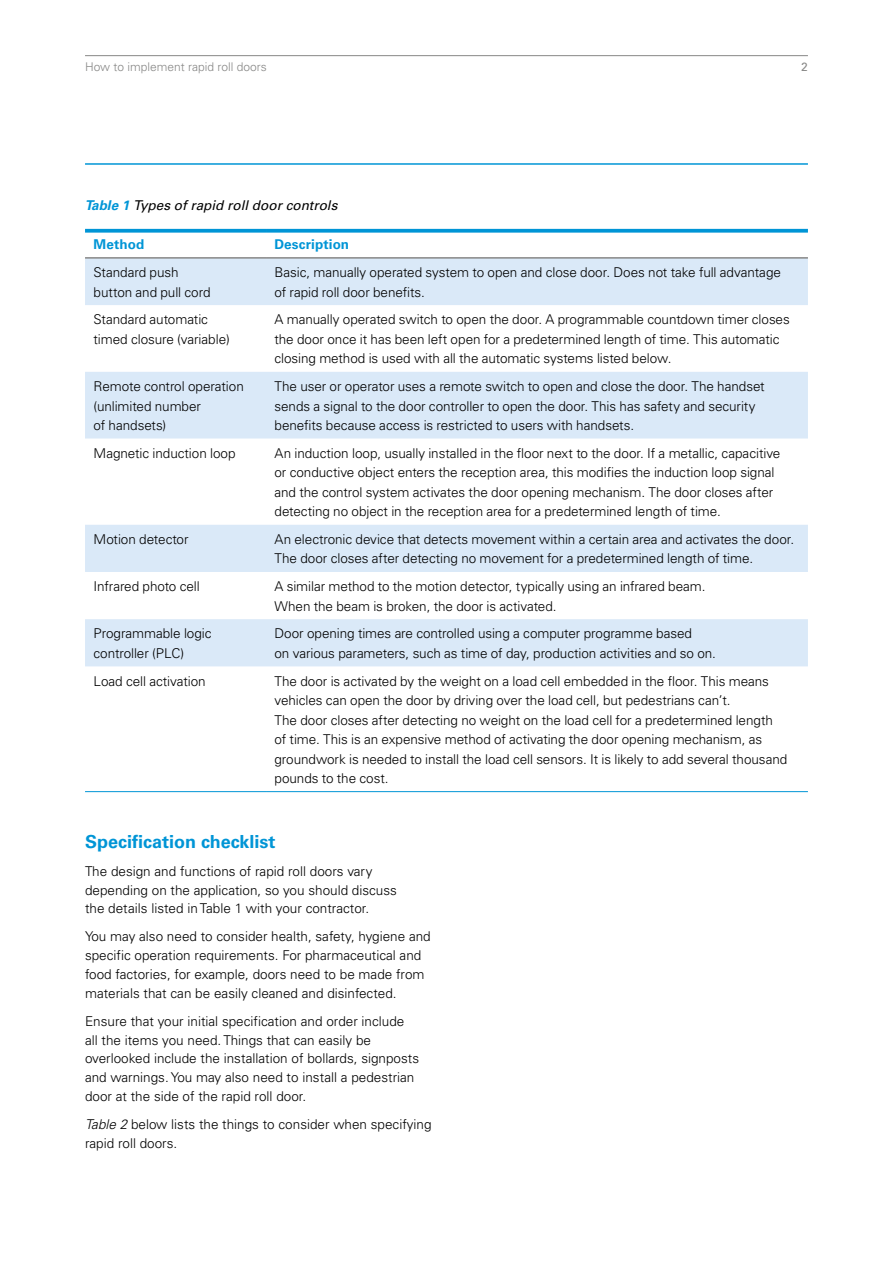
<style>
.page{position:relative;width:893px;height:1263px;background:#fff}
.page>*{position:absolute;margin:0;border:0;box-sizing:border-box;transform-origin:0 0}
.t1{font:700 18px "Univers";color:#0095d6}
.t2{font:300 13.5px/19.5px "Univers";letter-spacing:-.005em;color:#000}
.t3{font:italic 13.5px "Univers";color:#000}
.t4{font:700 13.5px "Univers";letter-spacing:.01em;color:#0095d6}
.t5{font:300 12px "Univers";color:#878786}
.t6{font:12px "Univers";color:#878786}
.s1{font-weight:700;color:#0095d6}
.s2{font-style:italic}
</style>
<div class="page">
<hr style="left:85px;top:55px;width:723px;height:1px;background:#878786">
<hr style="left:85px;top:163px;width:723px;height:2px;background:#0095d6">
<svg style="left:85px;top:259px;width:723px;height:407px;fill:#dae9f8"></svg>
<svg style="left:85px;top:229px;width:181px;height:4px"></svg>
<svg style="left:266px;top:229px;width:542px;height:4px;background:#189fd9"></svg>
<hr style="left:85px;top:257px;width:181px;height:2px;background:#878786">
<hr style="left:266px;top:257px;width:542px;height:2px;background:#878786">
<hr style="left:85px;top:791px;width:181px;height:1px;background:#0095d6">
<hr style="left:266px;top:791px;width:542px;height:1px;background:#0095d6">
<p class="t5" style="left:85px;top:60px;width:183px">How to implement rapid roll doors</p>
<p class="t6" style="left:801px;top:60px;width:8px">2</p>
<p class="t3" style="left:85px;top:197px;width:254px"><span class="s1">Table 1</span> Types of rapid roll door controls</p>
<p class="t4" style="left:94px;top:237px;width:52px">Method</p>
<p class="t4" style="left:274px;top:237px;width:76px">Description</p>
<p class="t2" style="left:94px;top:263px;width:119px">Standard push button and pull cord</p>
<p class="t2" style="left:274px;top:263px;width:508px">Basic, manually operated system to open and close door. Does not take full advantage of rapid roll door benefits.</p>
<p class="t2" style="left:94px;top:310px;width:138px">Standard automatic timed closure (variable)</p>
<p class="t2" style="left:274px;top:310px;width:517px">A manually operated switch to open the door. A programmable countdown timer closes the door once it has been left open for a predetermined length of time. This automatic closing method is used with all the automatic systems listed below.</p>
<p class="t2" style="left:94px;top:376px;width:152px">Remote control operation (unlimited number<br>of handsets)</p>
<p class="t2" style="left:274px;top:376px;width:492px">The user or operator uses a remote switch to open and close the door. The handset sends a signal to the door controller to open the door. This has safety and security benefits because access is restricted to users with handsets.</p>
<p class="t2" style="left:94px;top:443px;width:144px">Magnetic induction loop</p>
<p class="t2" style="left:274px;top:443px;width:507px">An induction loop, usually installed in the floor next to the door. If a metallic, capacitive or conductive object enters the reception area, this modifies the induction loop signal and the control system activates the door opening mechanism. The door closes after detecting no object in the reception area for a predetermined length of time.</p>
<p class="t2" style="left:94px;top:529px;width:97px">Motion detector</p>
<p class="t2" style="left:274px;top:529px;width:521px">An electronic device that detects movement within a certain area and activates the door.<br>The door closes after detecting no movement for a predetermined length of time.</p>
<p class="t2" style="left:94px;top:577px;width:108px">Infrared photo cell</p>
<p class="t2" style="left:274px;top:577px;width:433px">A similar method to the motion detector, typically using an infrared beam.<br>When the beam is broken, the door is activated.</p>
<p class="t2" style="left:94px;top:624px;width:120px">Programmable logic controller (PLC)</p>
<p class="t2" style="left:274px;top:624px;width:443px">Door opening times are controlled using a computer programme based<br>on various parameters, such as time of day, production activities and so on.</p>
<p class="t2" style="left:94px;top:671px;width:114px">Load cell activation</p>
<p class="t2" style="left:274px;top:671px;width:514px">The door is activated by the weight on a load cell embedded in the floor. This means vehicles can open the door by driving over the load cell, but pedestrians can’t.<br>The door closes after detecting no weight on the load cell for a predetermined length of time. This is an expensive method of activating the door opening mechanism, as groundwork is needed to install the load cell sensors. It is likely to add several thousand pounds to the cost.</p>
<h1 class="t1" style="left:85px;top:831px;width:192px">Specification checklist</h1>
<p class="t2" style="left:85px;top:862px;width:313px;line-height:18.8px">The design and functions of rapid roll doors vary depending on the application, so you should discuss the details listed in Table 1 with your contractor.</p>
<p class="t2" style="left:85px;top:927px;width:347px;line-height:18.8px">You may also need to consider health, safety, hygiene and specific operation requirements. For pharmaceutical and food factories, for example, doors need to be made from materials that can be easily cleaned and disinfected.</p>
<p class="t2" style="left:85px;top:1012px;width:336px;line-height:18.8px">Ensure that your initial specification and order include all the items you need. Things that can easily be overlooked include the installation of bollards, signposts and warnings. You may also need to install a pedestrian door at the side of the rapid roll door.</p>
<p class="t2" style="left:85px;top:1115px;width:348px;line-height:18.8px"><span class="s2">Table 2</span> below lists the things to consider when specifying rapid roll doors.</p>
</div>
